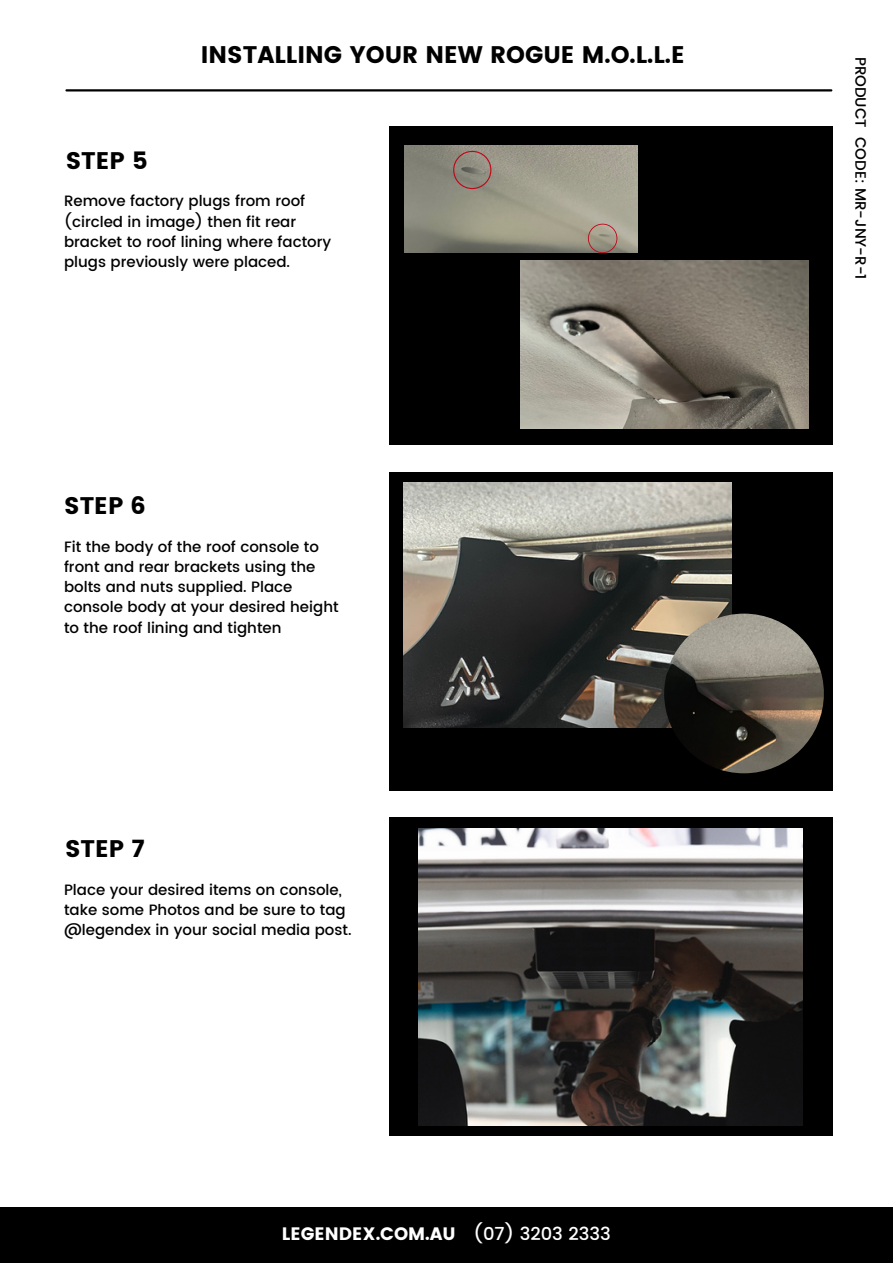
<style>
.page{position:relative;width:893px;height:1264px;background:#fff}
.page>*{position:absolute;margin:0;border:0;box-sizing:border-box;transform-origin:0 0}
.t1{font:24px "Poppins";color:#000}
.t2{font:18px "Poppins";color:#fff}
.t3{font:500 15px/20.2px "Poppins";color:#000}
.s1{font-weight:500}
</style>
<div class="page">
<div style="left:389px;top:126px;width:443px;height:318px;background:#000"></div>
<div style="left:389px;top:472px;width:443px;height:318px;background:#000"></div>
<div style="left:0;top:1207px;width:892px;height:55px;background:#000"></div>
<hr style="left:66px;top:89px;width:765px;height:2px;background:#000">
<img style="left:404px;top:146px;width:233px;height:107px">
<svg style="left:453px;top:151px;width:38px;height:38px"></svg>
<svg style="left:588px;top:224px;width:29px;height:29px"></svg>
<img style="left:520px;top:260px;width:288px;height:168px">
<img style="left:403px;top:482px;width:328px;height:245px">
<img style="left:664px;top:613px;width:159px;height:160px;border-radius:50%">
<div style="left:389px;top:817px;width:443px;height:318px;background:#000"></div>
<img style="left:418px;top:828px;width:384px;height:297px">
<h1 class="t1" style="left:66px;top:146px;width:83px">STEP 5</h1>
<h1 class="t1" style="left:201px;top:41px;width:485px">INSTALLING YOUR NEW ROGUE M.O.L.L.E</h1>
<p class="t3" style="left:64px;top:191px;width:269px">Remove factory plugs from roof (circled in image) then fit rear bracket to roof lining where factory plugs previously were placed.</p>
<h1 class="t1" style="left:64px;top:491px;width:83px">STEP 6</h1>
<p class="t3" style="left:64px;top:536px;width:276px">Fit the body of the roof console to front and rear brackets using the bolts and nuts supplied. Place console body at your desired height to the roof lining and tighten</p>
<h1 class="t1" style="left:65px;top:834px;width:81px">STEP 7</h1>
<p class="t3" style="left:64px;top:879px;width:289px">Place your desired items on console, take some Photos and be sure to tag @legendex in your social media post.</p>
<p class="t2" style="left:282px;top:1223px;width:330px">LEGENDEX.COM.AU <span class="s1">(07) 3203 2333</span></p>
<p class="t3" style="left:870px;top:57px;width:224px;rotate:90deg">PRODUCT CODE: MR-JNY-R-1</p>
</div>
